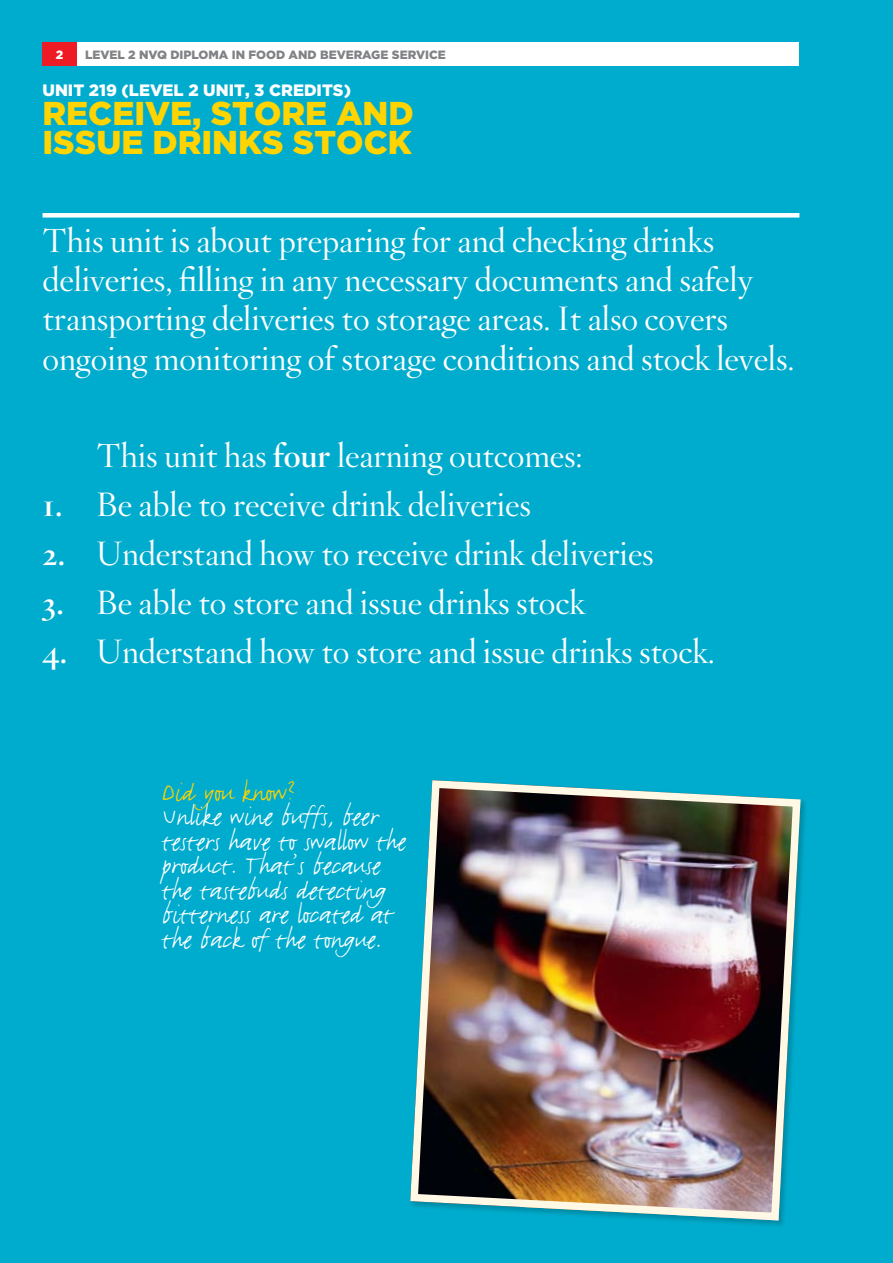
<style>
.page{position:relative;width:893px;height:1263px;background:#00accd}
.page>*{position:absolute;margin:0;border:0;box-sizing:border-box;transform-origin:0 0}
.t1{font:300 33px/39.2px "Hoefler Titling";color:#fff}
.t2{font:900 33px/29.4px "Gotham";color:#ffd400}
.t3{font:30px/24.5px "Justlefthand";color:#fff}
.t4{font:30px "Justlefthand";color:#ffd400}
.t5{font:900 16.5px "Gotham";color:#fff}
.t6{font:900 12px "Gotham";color:#808285}
.t7{font:900 12px "Gotham";color:#fff}
.s1{font-weight:700}
</style>
<div class="page">
<div style="left:43px;top:213px;width:756px;height:5px;background:#fff"></div>
<img style="left:410px;top:780px;width:394px;height:444px">
<div style="left:43px;top:43px;width:756px;height:23px;background:#fff"></div>
<div style="left:43px;top:43px;width:34px;height:23px;background:#ed1c24"></div>
<p class="t7" style="left:56px;top:47px;width:9px">2</p>
<p class="t6" style="left:85px;top:47px;width:182px">LEVEL 2 NVQ DIPLOMA IN FOOD</p>
<p class="t6" style="left:289px;top:47px;width:11px">AND</p>
<p class="t6" style="left:320px;top:47px;width:18px">BEVE</p>
<p class="t6" style="left:354px;top:47px;width:71px">RAGE SERVICE</p>
<p class="t5" style="left:43px;top:80px;width:310px">UNIT 219 (LEVEL 2 UNIT, 3 CREDITS)</p>
<p class="t2" style="left:43px;top:98px;width:373px">RECEIVE, STORE AND<br>ISSU</p>
<p class="t2" style="left:121px;top:127px;width:292px">E DRINKS STOCK</p>
<p class="t1" style="left:43px;top:219px;width:754px">This unit is about preparing for and checking drinks deliveries, filling in any necessary documents and safely transporting deliveries to storage areas. It also covers ongoing monitoring of storage conditions and stock levels.</p>
<p class="t1" style="left:97px;top:434px;width:488px">This unit has <span class="s1">four</span> learning outcomes:</p>
<p class="t1" style="left:43px;top:483px;width:490px"><span class="s1">1.</span> Be able to receive drink deliveries</p>
<p class="t1" style="left:43px;top:532px;width:613px"><span class="s1">2.</span> Understand how to receive drink deliveries</p>
<p class="t1" style="left:43px;top:581px;width:544px"><span class="s1">3.</span> Be able to store and issue drinks stock</p>
<p class="t1" style="left:43px;top:630px;width:674px"><span class="s1">4.</span> Understand how to store and issue drinks stock.</p>
<p class="t4" style="left:162px;top:775px;width:135px">Did you know?</p>
<p class="t3" style="left:162px;top:805px;width:246px">Unlike wine buffs, beer testers have to swallow the product. That’s because the tastebuds detecting bitterness are located at the back of the tongue.</p>
</div>
